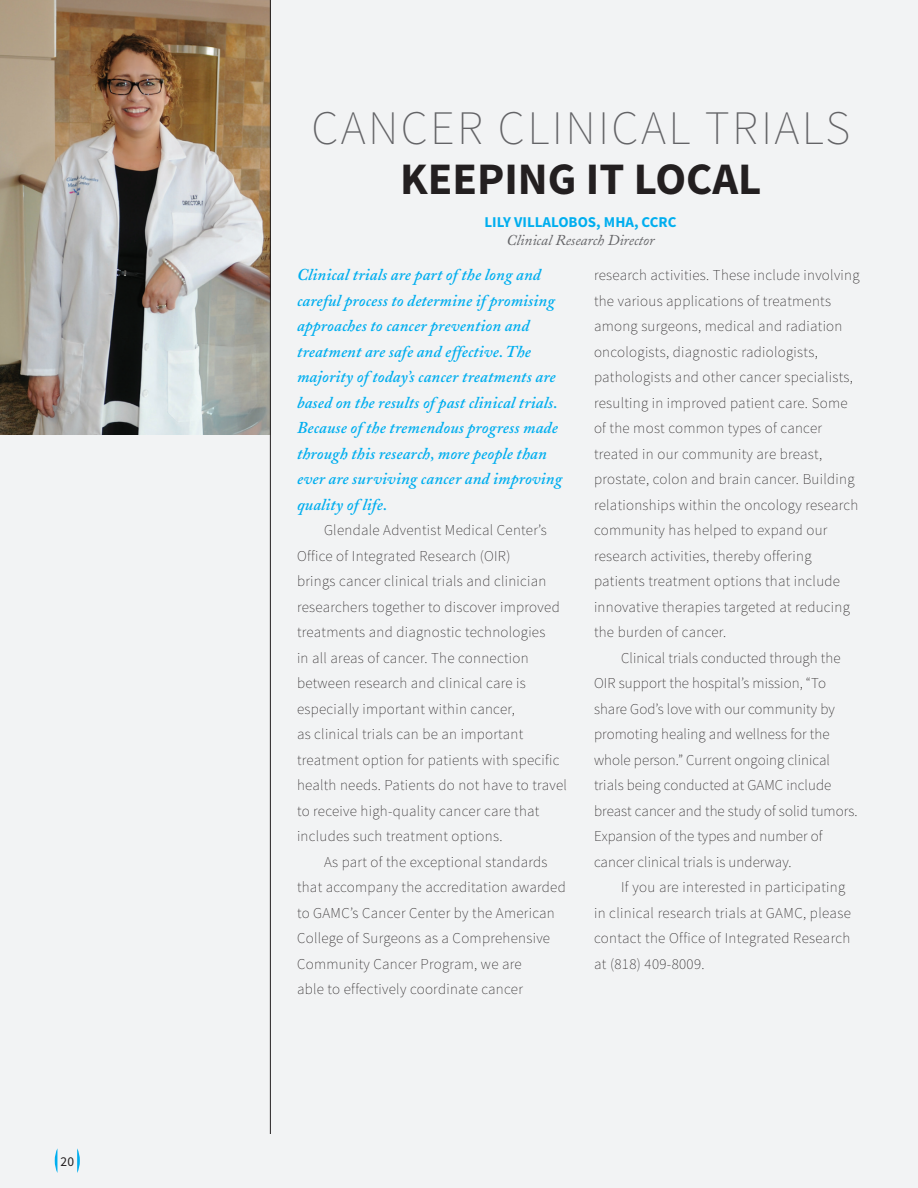
<style>
.page{position:relative;width:918px;height:1188px;background:#f2f3f4}
.page>*{position:absolute;margin:0;border:0;box-sizing:border-box;transform-origin:0 0}
.t1{font:200 48px "Source Sans Pro";letter-spacing:.05em;color:#636366}
.t2{font:700 45px "Source Sans Pro";color:#231f20}
.t3{font:italic 600 16.5px/25.5px "Adobe Caslon";letter-spacing:.01em;color:#00aeef}
.t4{font:200 15px/25.5px "Source Sans Pro";letter-spacing:.02em;color:#231f20}
.t5{font:italic 15px "Adobe Caslon";color:#636366}
.t6{font:700 15px "Source Sans Pro";color:#00aeef}
.t7{font:13.5px "Source Sans Pro";color:#231f20}
</style>
<div class="page">
<img style="left:0;top:0;width:270px;height:434px">
<hr style="left:270px;top:0;width:1px;height:1134px;background:#231f20">
<svg style="left:55px;top:1148px;width:25px;height:25px"></svg>
<p class="t7" style="left:60px;top:1153px;width:15px">20</p>
<h1 class="t1" style="left:311px;top:99px;width:540px">CANCER CLINICAL TRIALS</h1>
<h2 class="t2" style="left:400px;top:150px;width:363px">KEEPING IT LOCAL</h2>
<p class="t6" style="left:484px;top:212px;width:194px">LILY VILLALOBOS, MHA, CCRC</p>
<p class="t5" style="left:506px;top:232px;width:150px">Clinical Research Director</p>
<p class="t3" style="left:297px;top:263px;width:267px">Clinical trials are part of the long and careful process to determine if promising approaches to cancer prevention and treatment are safe and effective. The majority of today’s cancer treatments are based on the results of past clinical trials.<br>Because of the tremendous progress made through this research, more people than ever are surviving cancer and improving quality of life.</p>
<p class="t4" style="left:297px;top:518px;width:272px;text-indent:27px">Glendale Adventist Medical Center’s Office of Integrated Research (OIR)<br>brings cancer clinical trials and clinician researchers together to discover improved treatments and diagnostic technologies<br>in all areas of cancer. The connection between research and clinical care is especially important within cancer,<br>as clinical trials can be an important treatment option for patients with specific health needs. Patients do not have to travel to receive high-quality cancer care that includes such treatment options.</p>
<p class="t4" style="left:297px;top:849px;width:270px;text-indent:27px">As part of the exceptional standards that accompany the accreditation awarded to GAMC’s Cancer Center by the American College of Surgeons as a Comprehensive Community Cancer Program, we are<br>able to effectively coordinate cancer</p>
<p class="t4" style="left:594px;top:262px;width:267px">research activities. These include involving the various applications of treatments among surgeons, medical and radiation oncologists, diagnostic radiologists, pathologists and other cancer specialists, resulting in improved patient care. Some of the most common types of cancer treated in our community are breast, prostate, colon and brain cancer. Building relationships within the oncology research community has helped to expand our research activities, thereby offering patients treatment options that include innovative therapies targeted at reducing the burden of cancer.</p>
<p class="t4" style="left:594px;top:645px;width:265px;text-indent:27px">Clinical trials conducted through the OIR support the hospital’s mission, “To share God’s love with our community by promoting healing and wellness for the whole person.” Current ongoing clinical trials being conducted at GAMC include breast cancer and the study of solid tumors.<br>Expansion of the types and number of cancer clinical trials is underway.</p>
<p class="t4" style="left:594px;top:874px;width:258px;text-indent:27px">If you are interested in participating in clinical research trials at GAMC, please contact the Office of Integrated Research at (818) 409-8009.</p>
</div>
